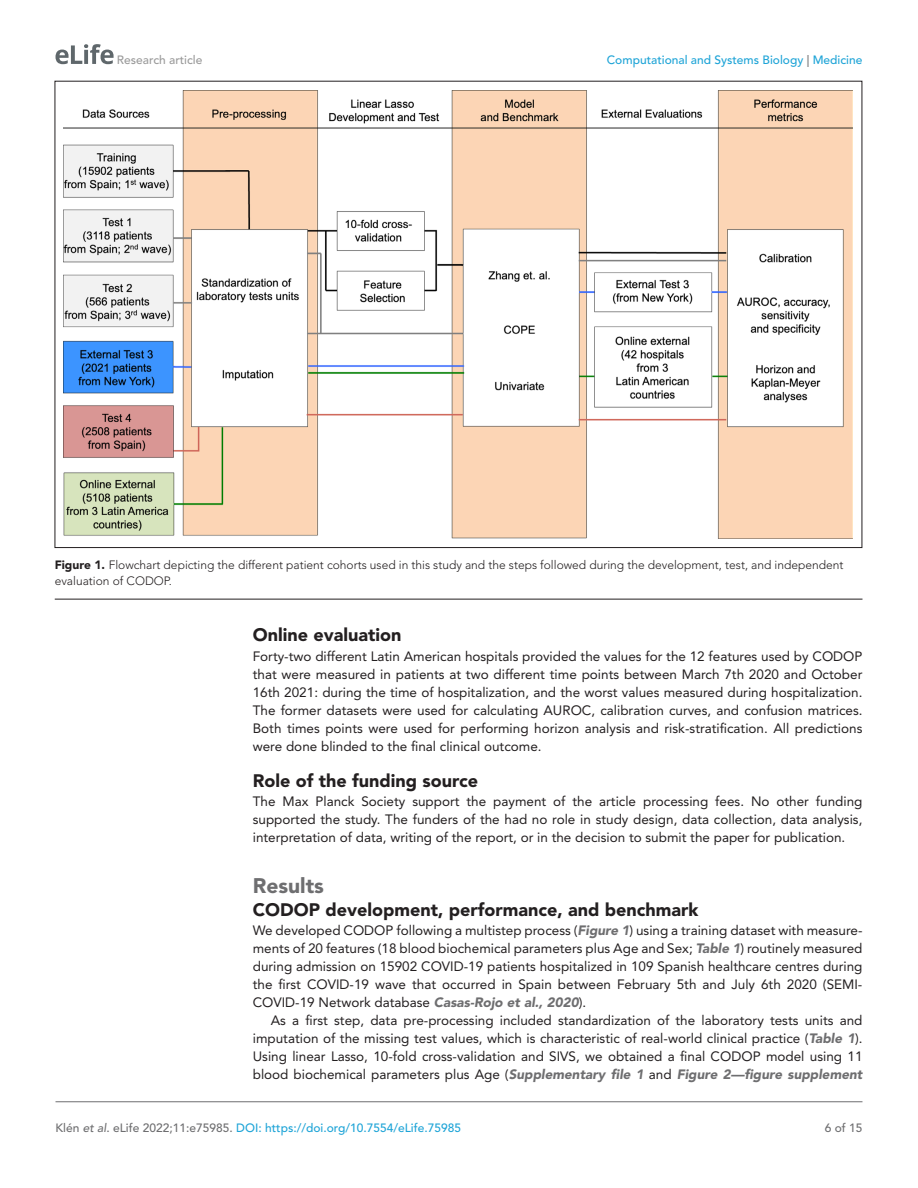
<style>
.page{position:relative;width:918px;height:1188px;background:#fff}
.page>*{position:absolute;margin:0;border:0;box-sizing:border-box;transform-origin:0 0}
.t1{font:900 21px "Avenir LT Std";color:#6e6e70}
.t2{font:900 18px "Avenir LT Std";color:#231f20}
.t3{font:13.5px/18px "Avenir LT Std";color:#231f20;text-align:justify}
.t4{font:300 12px/16.5px "Avenir LT Std";color:#231f20}
.t5{font:500 12px "Avenir LT Std";color:#1ea4d7}
.t6{font:500 12px "Avenir LT Std";color:#9a9a9a}
.t7{font:500 12px "Avenir LT Std";color:#6e6e70}
.s1{color:#6e6e70}
.s2{font-weight:900}
.s3{font-weight:900;font-style:italic;color:#6e6e70}
.s4{font-style:italic;color:#6e6e70}
</style>
<div class="page">
<svg style="left:56px;top:44px;width:58px;height:20px"></svg>
<hr style="left:56px;top:1101px;width:806px;height:1px;background:#6e6e70">
<hr style="left:55px;top:599px;width:807px;height:1px;background:#231f20">
<img style="left:64px;top:90px;width:789px;height:449px">
<p class="t6" style="left:117px;top:53px;width:87px">Research article</p>
<p class="t5" style="left:607px;top:53px;width:257px">Computational and Systems Biology <span class="s1">|</span> Medicine</p>
<p class="t4" style="left:55px;top:556px;width:790px"><span class="s2">Figure 1.</span> Flowchart depicting the different patient cohorts used in this study and the steps followed during the development, test, and independent evaluation of CODOP.</p>
<h2 class="t2" style="left:253px;top:624px;width:150px">Online evaluation</h2>
<p class="t3" style="left:253px;top:647px;width:611px">Forty-two different Latin American hospitals provided the values for the 12 features used by CODOP that were measured in patients at two different time points between March 7th 2020 and October 16th 2021: during the time of hospitalization, and the worst values measured during hospitalization.<br>The former datasets were used for calculating AUROC, calibration curves, and confusion matrices.<br>Both times points were used for performing horizon analysis and risk-stratification. All predictions were done blinded to the final clinical outcome.</p>
<h2 class="t2" style="left:253px;top:770px;width:227px">Role of the funding source</h2>
<p class="t3" style="left:253px;top:793px;width:611px">The Max Planck Society support the payment of the article processing fees. No other funding supported the study. The funders of the had no role in study design, data collection, data analysis, interpretation of data, writing of the report, or in the decision to submit the paper for publication.</p>
<h1 class="t1" style="left:253px;top:873px;width:73px">Results</h1>
<h2 class="t2" style="left:253px;top:899px;width:447px">CODOP development, performance, and benchmark</h2>
<p class="t3" style="left:253px;top:922px;width:611px">We developed CODOP following a multistep process (<span class="s3">Figure 1</span>) using a training dataset with measure&shy;ments of 20 features (18 blood biochemical parameters plus Age and Sex; <span class="s3">Table 1</span>) routinely measured during admission on 15902 COVID-19 patients hospitalized in 109 Spanish healthcare centres during the first COVID-19 wave that occurred in Spain between February 5th and July 6th 2020 (SEMI-COVID-19 Network database <span class="s3">Casas-Rojo et al., 2020</span>).</p>
<p class="t3" style="left:253px;top:1012px;width:611px;text-indent:18px">As a first step, data pre-processing included standardization of the laboratory tests units and imputation of the missing test values, which is characteristic of real-world clinical practice (<span class="s3">Table 1</span>).<br>Using linear Lasso, 10-fold cross-validation and SIVS, we obtained a final CODOP model using 11 blood biochemical parameters plus Age (<span class="s3">Supplementary file 1</span> and <span class="s3">Figure 2—figure supplement</span></p>
<p class="t5" style="left:56px;top:1121px;width:407px"><span class="s1">Klén</span> <span class="s4">et al</span><span class="s1">. eLife 2022;11:e75985.</span> DOI: https://doi.org/10.7554/eLife.75985</p>
<p class="t7" style="left:825px;top:1121px;width:39px">6 of 15</p>
</div>
